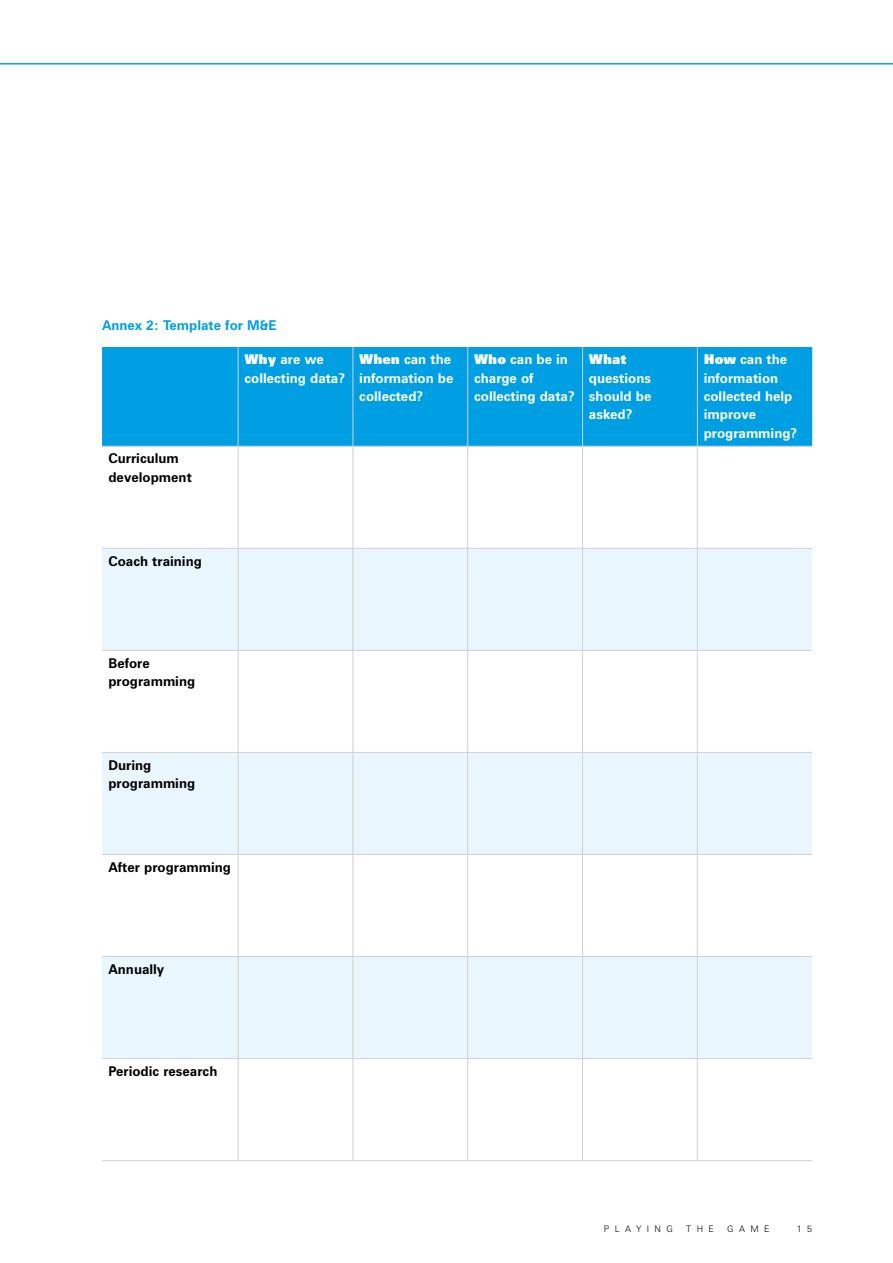
<style>
.page{position:relative;width:893px;height:1263px;background:#fff}
.page>*{position:absolute;margin:0;border:0;box-sizing:border-box;transform-origin:0 0}
.t1{font:700 13.5px/18.3px "Zurich BT";color:#fff}
.t2{font:700 13.5px/18.3px "Zurich BT";color:#000}
.t3{font:700 13.5px "Zurich BT";color:#009fe3}
.t4{font:900 13.5px "Zurich BT";color:#fff}
.t5{font:300 9px "Zurich BT";letter-spacing:.6em;color:#000}
.s1{font-weight:900}
</style>
<div class="page">
<hr style="left:0;top:63px;width:893px;height:1px;background:#009fe3">
<div style="left:102px;top:347px;width:710px;height:99px;background:#009fe3"></div>
<svg style="left:102px;top:549px;width:710px;height:509px;fill:#eaf6fe"></svg>
<hr style="left:238px;top:347px;width:1px;height:99px;background:#d0d0d0">
<hr style="left:353px;top:347px;width:1px;height:99px;background:#d0d0d0">
<hr style="left:467px;top:347px;width:1px;height:99px;background:#d0d0d0">
<hr style="left:582px;top:347px;width:1px;height:99px;background:#d0d0d0">
<hr style="left:697px;top:347px;width:1px;height:99px;background:#d0d0d0">
<hr style="left:102px;top:446px;width:136px;height:1px;background:#d0d0d0">
<hr style="left:238px;top:446px;width:115px;height:1px;background:#d0d0d0">
<hr style="left:238px;top:446px;width:1px;height:102px;background:#d0d0d0">
<hr style="left:353px;top:446px;width:115px;height:1px;background:#d0d0d0">
<hr style="left:353px;top:446px;width:1px;height:102px;background:#d0d0d0">
<hr style="left:468px;top:446px;width:115px;height:1px;background:#d0d0d0">
<hr style="left:467px;top:446px;width:1px;height:102px;background:#d0d0d0">
<hr style="left:583px;top:446px;width:114px;height:1px;background:#d0d0d0">
<hr style="left:582px;top:446px;width:1px;height:102px;background:#d0d0d0">
<hr style="left:697px;top:446px;width:115px;height:1px;background:#d0d0d0">
<hr style="left:697px;top:446px;width:1px;height:102px;background:#d0d0d0">
<hr style="left:102px;top:548px;width:136px;height:1px;background:#d0d0d0">
<hr style="left:238px;top:548px;width:115px;height:1px;background:#d0d0d0">
<hr style="left:238px;top:549px;width:1px;height:101px;background:#d0d0d0">
<hr style="left:353px;top:548px;width:115px;height:1px;background:#d0d0d0">
<hr style="left:353px;top:549px;width:1px;height:101px;background:#d0d0d0">
<hr style="left:468px;top:548px;width:115px;height:1px;background:#d0d0d0">
<hr style="left:467px;top:549px;width:1px;height:101px;background:#d0d0d0">
<hr style="left:583px;top:548px;width:114px;height:1px;background:#d0d0d0">
<hr style="left:582px;top:549px;width:1px;height:101px;background:#d0d0d0">
<hr style="left:697px;top:548px;width:115px;height:1px;background:#d0d0d0">
<hr style="left:697px;top:549px;width:1px;height:101px;background:#d0d0d0">
<hr style="left:102px;top:650px;width:136px;height:1px;background:#d0d0d0">
<hr style="left:238px;top:650px;width:115px;height:1px;background:#d0d0d0">
<hr style="left:238px;top:651px;width:1px;height:101px;background:#d0d0d0">
<hr style="left:353px;top:650px;width:115px;height:1px;background:#d0d0d0">
<hr style="left:353px;top:651px;width:1px;height:101px;background:#d0d0d0">
<hr style="left:468px;top:650px;width:115px;height:1px;background:#d0d0d0">
<hr style="left:467px;top:651px;width:1px;height:101px;background:#d0d0d0">
<hr style="left:583px;top:650px;width:114px;height:1px;background:#d0d0d0">
<hr style="left:582px;top:651px;width:1px;height:101px;background:#d0d0d0">
<hr style="left:697px;top:650px;width:115px;height:1px;background:#d0d0d0">
<hr style="left:697px;top:651px;width:1px;height:101px;background:#d0d0d0">
<hr style="left:102px;top:752px;width:136px;height:1px;background:#d0d0d0">
<hr style="left:238px;top:752px;width:115px;height:1px;background:#d0d0d0">
<hr style="left:238px;top:753px;width:1px;height:101px;background:#d0d0d0">
<hr style="left:353px;top:752px;width:115px;height:1px;background:#d0d0d0">
<hr style="left:353px;top:753px;width:1px;height:101px;background:#d0d0d0">
<hr style="left:468px;top:752px;width:115px;height:1px;background:#d0d0d0">
<hr style="left:467px;top:753px;width:1px;height:101px;background:#d0d0d0">
<hr style="left:583px;top:752px;width:114px;height:1px;background:#d0d0d0">
<hr style="left:582px;top:753px;width:1px;height:101px;background:#d0d0d0">
<hr style="left:697px;top:752px;width:115px;height:1px;background:#d0d0d0">
<hr style="left:697px;top:753px;width:1px;height:101px;background:#d0d0d0">
<hr style="left:102px;top:854px;width:136px;height:1px;background:#d0d0d0">
<hr style="left:238px;top:854px;width:115px;height:1px;background:#d0d0d0">
<hr style="left:238px;top:855px;width:1px;height:101px;background:#d0d0d0">
<hr style="left:353px;top:854px;width:115px;height:1px;background:#d0d0d0">
<hr style="left:353px;top:855px;width:1px;height:101px;background:#d0d0d0">
<hr style="left:468px;top:854px;width:115px;height:1px;background:#d0d0d0">
<hr style="left:467px;top:855px;width:1px;height:101px;background:#d0d0d0">
<hr style="left:583px;top:854px;width:114px;height:1px;background:#d0d0d0">
<hr style="left:582px;top:855px;width:1px;height:101px;background:#d0d0d0">
<hr style="left:697px;top:854px;width:115px;height:1px;background:#d0d0d0">
<hr style="left:697px;top:855px;width:1px;height:101px;background:#d0d0d0">
<hr style="left:102px;top:956px;width:136px;height:1px;background:#d0d0d0">
<hr style="left:238px;top:956px;width:115px;height:1px;background:#d0d0d0">
<hr style="left:238px;top:957px;width:1px;height:101px;background:#d0d0d0">
<hr style="left:353px;top:956px;width:115px;height:1px;background:#d0d0d0">
<hr style="left:353px;top:957px;width:1px;height:101px;background:#d0d0d0">
<hr style="left:468px;top:956px;width:115px;height:1px;background:#d0d0d0">
<hr style="left:467px;top:957px;width:1px;height:101px;background:#d0d0d0">
<hr style="left:583px;top:956px;width:114px;height:1px;background:#d0d0d0">
<hr style="left:582px;top:957px;width:1px;height:101px;background:#d0d0d0">
<hr style="left:697px;top:956px;width:115px;height:1px;background:#d0d0d0">
<hr style="left:697px;top:957px;width:1px;height:101px;background:#d0d0d0">
<hr style="left:102px;top:1058px;width:136px;height:1px;background:#d0d0d0">
<hr style="left:238px;top:1058px;width:115px;height:1px;background:#d0d0d0">
<hr style="left:238px;top:1059px;width:1px;height:101px;background:#d0d0d0">
<hr style="left:353px;top:1058px;width:115px;height:1px;background:#d0d0d0">
<hr style="left:353px;top:1059px;width:1px;height:101px;background:#d0d0d0">
<hr style="left:468px;top:1058px;width:115px;height:1px;background:#d0d0d0">
<hr style="left:467px;top:1059px;width:1px;height:101px;background:#d0d0d0">
<hr style="left:583px;top:1058px;width:114px;height:1px;background:#d0d0d0">
<hr style="left:582px;top:1059px;width:1px;height:101px;background:#d0d0d0">
<hr style="left:697px;top:1058px;width:115px;height:1px;background:#d0d0d0">
<hr style="left:697px;top:1059px;width:1px;height:101px;background:#d0d0d0">
<hr style="left:102px;top:1160px;width:136px;height:1px;background:#d0d0d0">
<hr style="left:238px;top:1160px;width:115px;height:1px;background:#d0d0d0">
<hr style="left:353px;top:1160px;width:115px;height:1px;background:#d0d0d0">
<hr style="left:468px;top:1160px;width:115px;height:1px;background:#d0d0d0">
<hr style="left:583px;top:1160px;width:114px;height:1px;background:#d0d0d0">
<hr style="left:697px;top:1160px;width:115px;height:1px;background:#d0d0d0">
<p class="t3" style="left:102px;top:317px;width:176px">Annex 2: Template for M&amp;E</p>
<p class="t1" style="left:244px;top:350px;width:102px"><span class="s1">Why</span> are we collecting data?</p>
<p class="t1" style="left:359px;top:350px;width:96px"><span class="s1">When</span> can the information be collected?</p>
<p class="t1" style="left:474px;top:350px;width:102px"><span class="s1">Who</span> can be in charge of collecting data?</p>
<p class="t4" style="left:589px;top:351px;width:39px">What</p>
<p class="t1" style="left:589px;top:369px;width:64px;text-align:justify">questions should be asked?</p>
<p class="t2" style="left:108px;top:449px;width:85px">Curriculum development</p>
<p class="t2" style="left:108px;top:551px;width:95px">Coach training</p>
<p class="t2" style="left:108px;top:653px;width:88px">Before programming</p>
<p class="t2" style="left:108px;top:755px;width:88px">During programming</p>
<p class="t2" style="left:108px;top:858px;width:124px">After programming</p>
<p class="t2" style="left:108px;top:960px;width:57px">Annually</p>
<p class="t2" style="left:108px;top:1062px;width:110px">Periodic research</p>
<p class="t1" style="left:704px;top:350px;width:95px"><span class="s1">How</span> can the information collected help improve programming?</p>
<p class="t5" style="left:604px;top:1223px;width:71px">PLAYING</p>
<p class="t5" style="left:686px;top:1223px;width:29px">THE</p>
<p class="t5" style="left:727px;top:1223px;width:44px">GAME</p>
<p class="t5" style="left:797px;top:1223px;width:17px">1 5</p>
</div>
